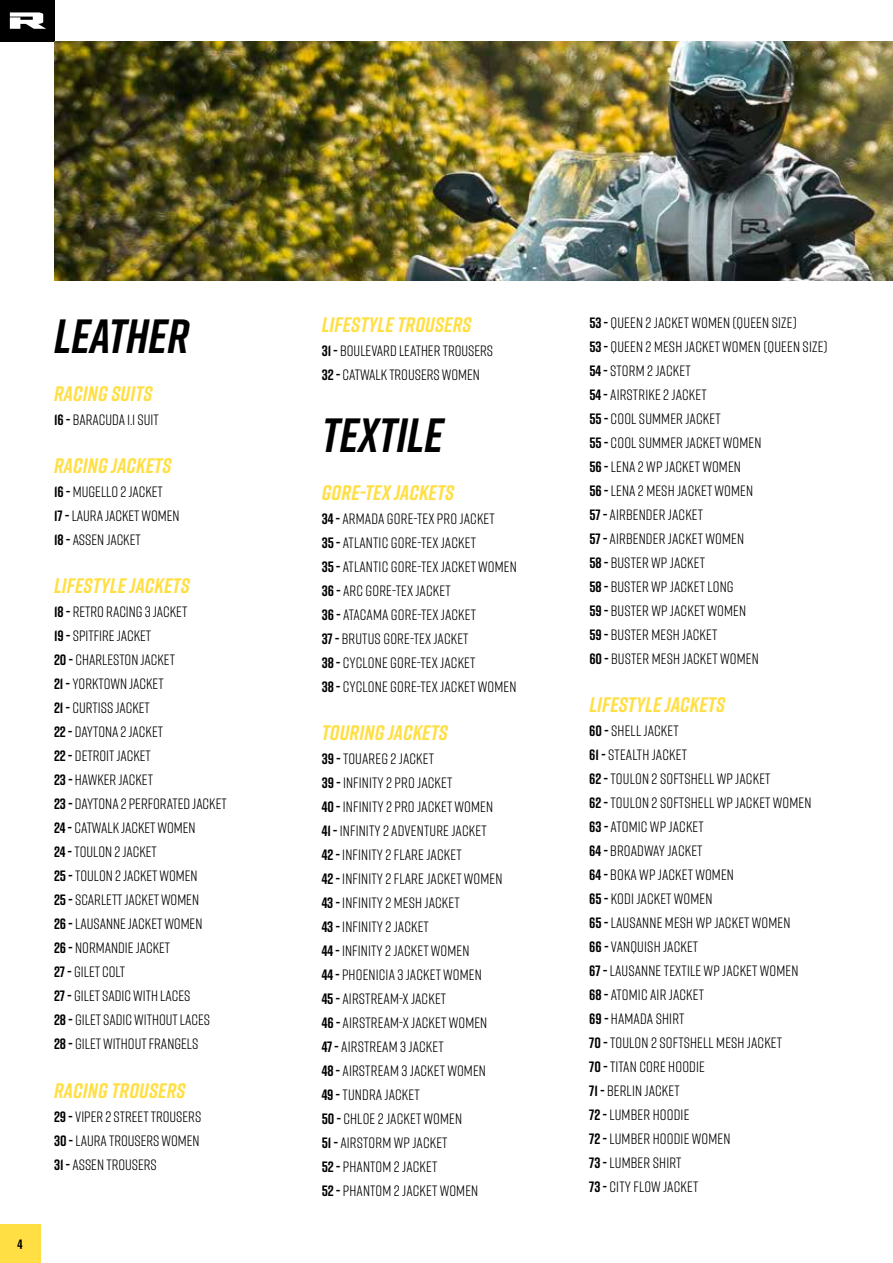
<style>
.page{position:relative;width:893px;height:1263px;background:#fff}
.page>*{position:absolute;margin:0;border:0;box-sizing:border-box;transform-origin:0 0}
.t1{font:italic 700 48px "Rift";color:#000}
.t2{font:italic 700 21px "Rift";letter-spacing:.01em;color:#ffdf43}
.t3{font:15px/24px "Rift";letter-spacing:.01em;color:#000}
.t4{font:700 13.5px "Rift";color:#000}
.s1{font-weight:700}
</style>
<div class="page">
<div style="left:0;top:1224px;width:40px;height:39px;background:#ffdf43"></div>
<div style="left:0;top:0;width:54px;height:41px;background:#000"></div>
<img style="left:54px;top:41px;width:839px;height:240px">
<svg style="left:10px;top:12px;width:36px;height:17px"></svg>
<p class="t4" style="left:18px;top:1234px;width:7px">4</p>
<h1 class="t1" style="left:54px;top:302px;width:136px">LEATHER</h1>
<h2 class="t2" style="left:54px;top:379px;width:100px">RACING SUITS</h2>
<p class="t3" style="left:54px;top:407px;width:106px"><span class="s1">16 -</span> BARACUDA 1.1 SUIT</p>
<h2 class="t2" style="left:54px;top:451px;width:119px">RACING JACKETS</h2>
<p class="t3" style="left:54px;top:479px;width:127px"><span class="s1">16 -</span> MUGELLO 2 JACKET<br><span class="s1">17 -</span> LAURA JACKET WOMEN<br><span class="s1">18 -</span> ASSEN JACKET</p>
<h2 class="t2" style="left:54px;top:571px;width:137px">LIFESTYLE JACKETS</h2>
<p class="t3" style="left:54px;top:599px;width:174px"><span class="s1">18 -</span> RETRO RACING 3 JACKET<br><span class="s1">19 -</span> SPITFIRE JACKET<br><span class="s1">20 -</span> CHARLESTON JACKET<br><span class="s1">21 -</span> YORKTOWN JACKET<br><span class="s1">21 -</span> CURTISS JACKET<br><span class="s1">22 -</span> DAYTONA 2 JACKET<br><span class="s1">22 -</span> DETROIT JACKET<br><span class="s1">23 -</span> HAWKER JACKET<br><span class="s1">23 -</span> DAYTONA 2 PERFORATED JACKET<br><span class="s1">24 -</span> CATWALK JACKET WOMEN<br><span class="s1">24 -</span> TOULON 2 JACKET<br><span class="s1">25 -</span> TOULON 2 JACKET WOMEN<br><span class="s1">25 -</span> SCARLETT JACKET WOMEN<br><span class="s1">26 -</span> LAUSANNE JACKET WOMEN<br><span class="s1">26 -</span> NORMANDIE JACKET<br><span class="s1">27 -</span> GILET COLT<br><span class="s1">27 -</span> GILET SADIC WITH LACES<br><span class="s1">28 -</span> GILET SADIC WITHOUT LACES<br><span class="s1">28 -</span> GILET WITHOUT FRANGELS</p>
<h2 class="t2" style="left:54px;top:1075px;width:133px">RACING TROUSERS</h2>
<p class="t3" style="left:54px;top:1103px;width:149px;text-align:justify"><span class="s1">29 -</span> VIPER 2 STREET TROUSERS <span class="s1">30 -</span> LAURA TROUSERS WOMEN <span class="s1">31 -</span> ASSEN TROUSERS</p>
<h2 class="t2" style="left:322px;top:310px;width:151px">LIFESTYLE TROUSERS</h2>
<p class="t3" style="left:322px;top:338px;width:173px"><span class="s1">31 -</span> BOULEVARD LEATHER TROUSERS<br><span class="s1">32 -</span> CATWALK TROUSERS WOMEN</p>
<h1 class="t1" style="left:322px;top:401px;width:123px">TEXTILE</h1>
<h2 class="t2" style="left:322px;top:478px;width:134px">GORE-TEX JACKETS</h2>
<p class="t3" style="left:322px;top:506px;width:197px"><span class="s1">34 -</span> ARMADA GORE-TEX PRO JACKET<br><span class="s1">35 -</span> ATLANTIC GORE-TEX JACKET<br><span class="s1">35 -</span> ATLANTIC GORE-TEX JACKET WOMEN<br><span class="s1">36 -</span> ARC GORE-TEX JACKET<br><span class="s1">36 -</span> ATACAMA GORE-TEX JACKET<br><span class="s1">37 -</span> BRUTUS GORE-TEX JACKET<br><span class="s1">38 -</span> CYCLONE GORE-TEX JACKET<br><span class="s1">38 -</span> CYCLONE GORE-TEX JACKET WOMEN</p>
<h2 class="t2" style="left:322px;top:718px;width:128px">TOURING JACKETS</h2>
<p class="t3" style="left:322px;top:746px;width:182px"><span class="s1">39 -</span> TOUAREG 2 JACKET<br><span class="s1">39 -</span> INFINITY 2 PRO JACKET<br><span class="s1">40 -</span> INFINITY 2 PRO JACKET WOMEN<br><span class="s1">41 -</span> INFINITY 2 ADVENTURE JACKET<br><span class="s1">42 -</span> INFINITY 2 FLARE JACKET<br><span class="s1">42 -</span> INFINITY 2 FLARE JACKET WOMEN<br><span class="s1">43 -</span> INFINITY 2 MESH JACKET<br><span class="s1">43 -</span> INFINITY 2 JACKET<br><span class="s1">44 -</span> INFINITY 2 JACKET WOMEN<br><span class="s1">44 -</span> PHOENICIA 3 JACKET WOMEN<br><span class="s1">45 -</span> AIRSTREAM-X JACKET<br><span class="s1">46 -</span> AIRSTREAM-X JACKET WOMEN<br><span class="s1">47 -</span> AIRSTREAM 3 JACKET<br><span class="s1">48 -</span> AIRSTREAM 3 JACKET WOMEN<br><span class="s1">49 -</span> TUNDRA JACKET<br><span class="s1">50 -</span> CHLOE 2 JACKET WOMEN<br><span class="s1">51 -</span> AIRSTORM WP JACKET<br><span class="s1">52 -</span> PHANTOM 2 JACKET<br><span class="s1">52 -</span> PHANTOM 2 JACKET WOMEN</p>
<p class="t3" style="left:589px;top:310px;width:240px"><span class="s1">53 -</span> QUEEN 2 JACKET WOMEN (QUEEN SIZE)<br><span class="s1">53 -</span> QUEEN 2 MESH JACKET WOMEN (QUEEN SIZE)<br><span class="s1">54 -</span> STORM 2 JACKET<br><span class="s1">54 -</span> AIRSTRIKE 2 JACKET<br><span class="s1">55 -</span> COOL SUMMER JACKET<br><span class="s1">55 -</span> COOL SUMMER JACKET WOMEN<br><span class="s1">56 -</span> LENA 2 WP JACKET WOMEN<br><span class="s1">56 -</span> LENA 2 MESH JACKET WOMEN<br><span class="s1">57 -</span> AIRBENDER JACKET<br><span class="s1">57 -</span> AIRBENDER JACKET WOMEN<br><span class="s1">58 -</span> BUSTER WP JACKET<br><span class="s1">58 -</span> BUSTER WP JACKET LONG<br><span class="s1">59 -</span> BUSTER WP JACKET WOMEN<br><span class="s1">59 -</span> BUSTER MESH JACKET<br><span class="s1">60 -</span> BUSTER MESH JACKET WOMEN</p>
<h2 class="t2" style="left:589px;top:689px;width:137px">LIFESTYLE JACKETS</h2>
<p class="t3" style="left:589px;top:718px;width:224px"><span class="s1">60 -</span> SHELL JACKET<br><span class="s1">61 -</span> STEALTH JACKET<br><span class="s1">62 -</span> TOULON 2 SOFTSHELL WP JACKET<br><span class="s1">62 -</span> TOULON 2 SOFTSHELL WP JACKET WOMEN<br><span class="s1">63 -</span> ATOMIC WP JACKET<br><span class="s1">64 -</span> BROADWAY JACKET<br><span class="s1">64 -</span> BOKA WP JACKET WOMEN<br><span class="s1">65 -</span> KODI JACKET WOMEN<br><span class="s1">65 -</span> LAUSANNE MESH WP JACKET WOMEN<br><span class="s1">66 -</span> VANQUISH JACKET<br><span class="s1">67 -</span> LAUSANNE TEXTILE WP JACKET WOMEN<br><span class="s1">68 -</span> ATOMIC AIR JACKET<br><span class="s1">69 -</span> HAMADA SHIRT<br><span class="s1">70 -</span> TOULON 2 SOFTSHELL MESH JACKET<br><span class="s1">70 -</span> TITAN CORE HOODIE<br><span class="s1">71 -</span> BERLIN JACKET<br><span class="s1">72 -</span> LUMBER HOODIE<br><span class="s1">72 -</span> LUMBER HOODIE WOMEN<br><span class="s1">73 -</span> LUMBER SHIRT<br><span class="s1">73 -</span> CITY FLOW JACKET</p>
</div>
